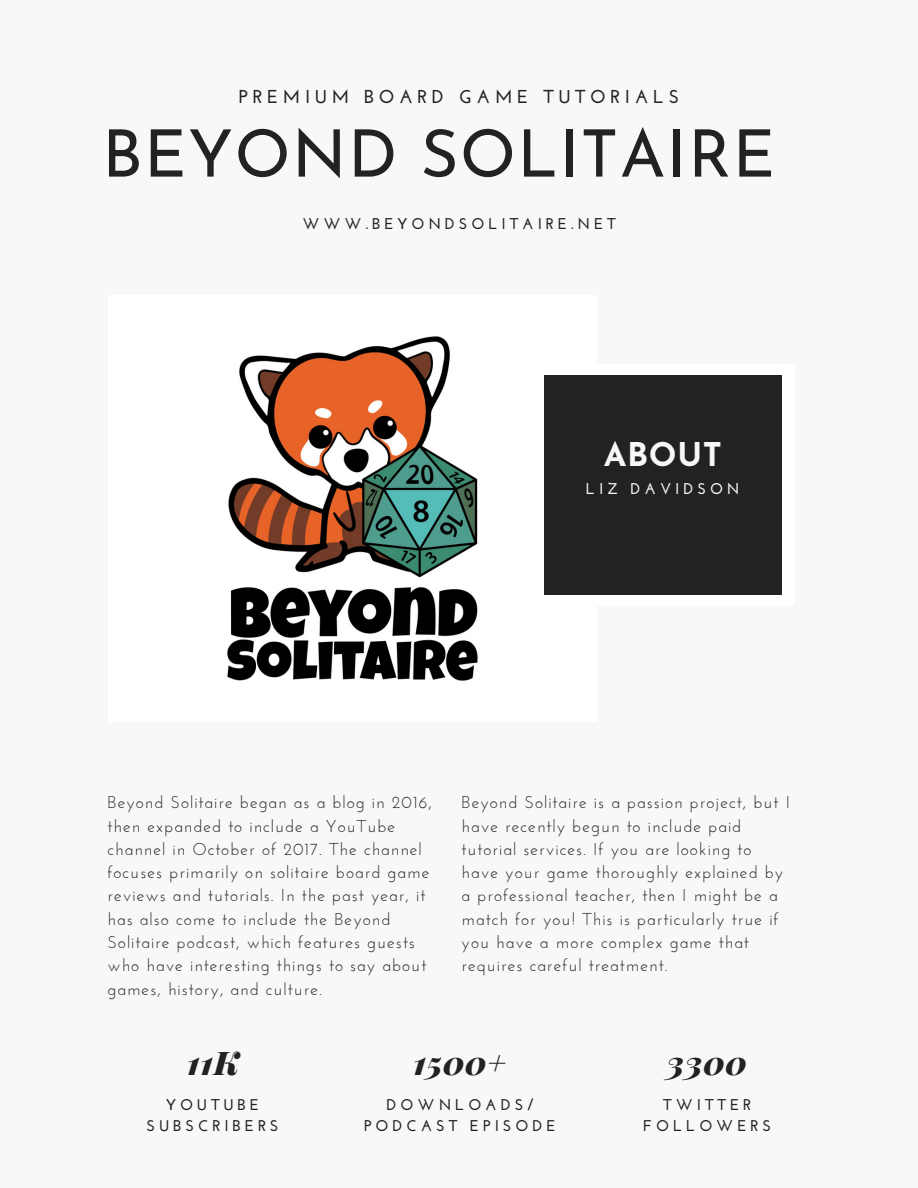
<style>
.page{position:relative;width:918px;height:1188px;background:#f8f8f8}
.page>*{position:absolute;margin:0;border:0;box-sizing:border-box;transform-origin:0 0}
.t1{font:65.4px "Josefin Sans";letter-spacing:.02em;color:#222}
.t2{font:italic 900 32.7px "Playfair Display";letter-spacing:.02em;color:#222}
.t3{font:700 32.7px "Josefin Sans";letter-spacing:.02em;color:#f8f8f8}
.t4{font:700 18.6px "Josefin Sans";letter-spacing:.25em;color:#222}
.t5{font:17.1px/23.2px "Josefin Sans";letter-spacing:.06em;color:#222}
.t6{font:700 15.6px/21.1px "Josefin Sans";letter-spacing:.25em;color:#222;text-align:center}
.t7{font:700 15.6px "Josefin Sans";letter-spacing:.25em;color:#f8f8f8}
</style>
<div class="page">
<img style="left:227px;top:336px;width:251px;height:345px">
<div style="left:531px;top:365px;width:264px;height:241px;background:#fff"></div>
<div style="left:544px;top:376px;width:237px;height:219px;background:#222"></div>
<p class="t4" style="left:239px;top:89px;width:442px">PREMIUM BOARD GAME TUTORIALS</p>
<h1 class="t1" style="left:102px;top:128px;width:675px">BEYOND SOLITAIRE</h1>
<p class="t6" style="left:302px;top:215px;width:315px">WWW.BEYONDSOLITAIRE.NET</p>
<h2 class="t3" style="left:604px;top:442px;width:120px">ABOUT</h2>
<p class="t7" style="left:586px;top:482px;width:155px">LIZ DAVIDSON</p>
<p class="t5" style="left:107px;top:792px;width:326px">Beyond Solitaire began as a blog in 2016, then expanded to include a YouTube channel in October of 2017. The channel focuses primarily on solitaire board game reviews and tutorials. In the past year, it has also come to include the Beyond Solitaire podcast, which features guests who have interesting things to say about games, history, and culture.</p>
<p class="t5" style="left:462px;top:792px;width:330px">Beyond Solitaire is a passion project, but I have recently begun to include paid tutorial services. If you are looking to have your game thoroughly explained by a professional teacher, then I might be a match for you! This is particularly true if you have a more complex game that requires careful treatment.</p>
<h2 class="t2" style="left:187px;top:1040px;width:54px">11K</h2>
<p class="t6" style="left:147px;top:1095px;width:134px">YOUTUBE<br>SUBSCRIBERS</p>
<h2 class="t2" style="left:413px;top:1040px;width:94px">1500+</h2>
<p class="t6" style="left:364px;top:1095px;width:193px">DOWNLOADS/<br>PODCAST EPISODE</p>
<h2 class="t2" style="left:667px;top:1040px;width:82px">3300</h2>
<p class="t6" style="left:643px;top:1095px;width:130px">TWITTER<br>FOLLOWERS</p>
</div>
